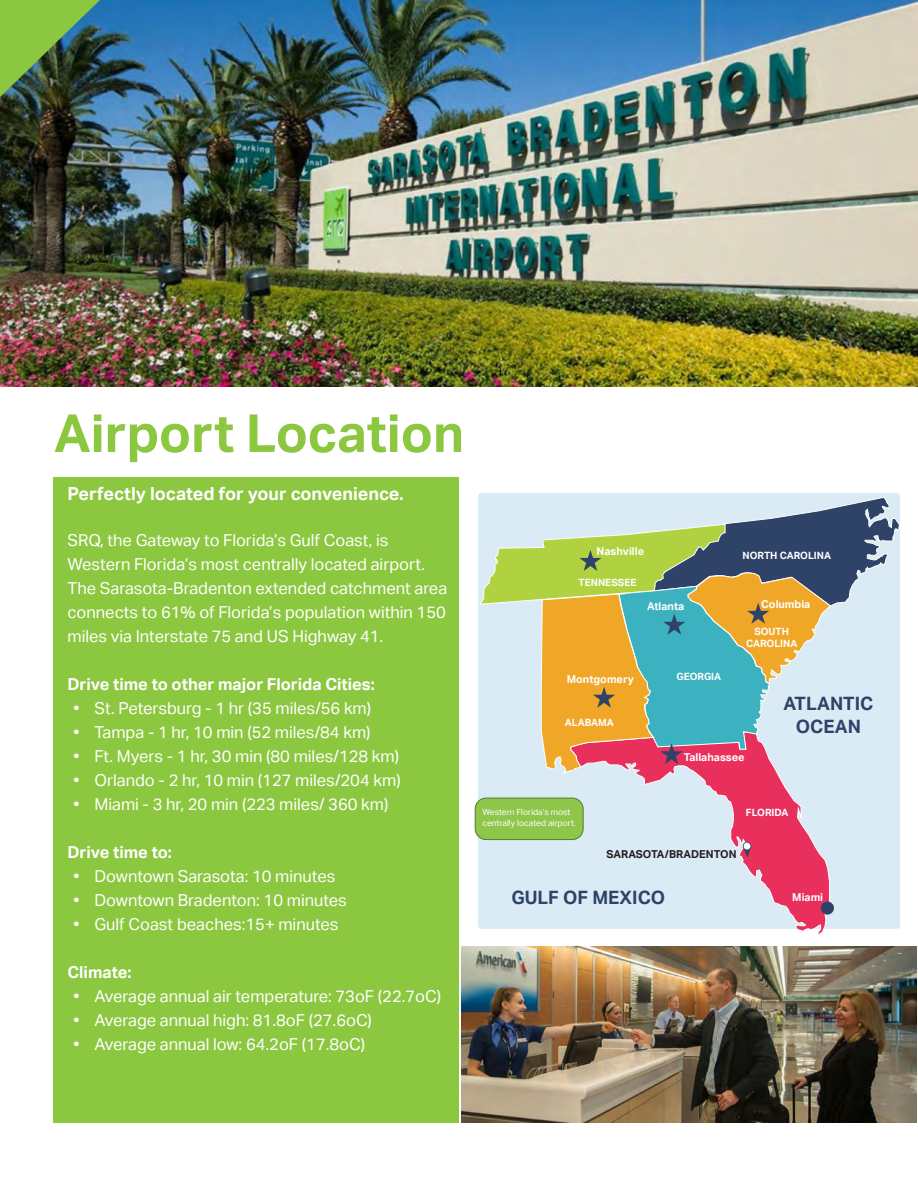
<style>
.page{position:relative;width:918px;height:1188px;background:#fff}
.page>*{position:absolute;margin:0;border:0;box-sizing:border-box;transform-origin:0 0}
.t1{font:700 52.5px "AECOM Sans";color:#8cc740}
.t2{font:700 18.45px/22px "AECOM Sans";color:#2f4368;text-align:center}
.t3{font:700 18px "AECOM Sans";color:#fff}
.t4{font:16.5px/24px "AECOM Sans";color:#fff}
.t5{font:700 16.5px "AECOM Sans";color:#fff}
.t6{font:700 10.95px "AECOM Sans";color:#fff}
.t7{font:700 10.95px "AECOM Sans";color:#231f20}
.t8{font:700 10.05px/12px "AECOM Sans";color:#fff;text-align:center}
.t9{font:8.4px/11.6px "AECOM Sans";color:#fff}
</style>
<div class="page">
<div style="left:54px;top:477px;width:405px;height:645px;background:#8cc740"></div>
<img style="left:0;top:0;width:918px;height:387px">
<img style="left:0;top:0;width:100px;height:97px">
<div style="left:471px;top:486px;width:436px;height:450px;background:#daebf6;border-radius:11px"></div>
<div style="left:463px;top:478px;width:452px;height:465px;border:15px solid #fff;border-radius:11px"></div>
<svg style="left:570px;top:776px;width:260px;height:160px"></svg>
<svg style="left:478px;top:496px;width:423px;height:280px"></svg>
<div style="left:821px;top:902px;width:13px;height:13px;background:#2f4368;border-radius:50%"></div>
<svg style="left:743px;top:842px;width:8px;height:8px"></svg>
<svg style="left:743px;top:846px;width:8px;height:12px"></svg>
<div style="left:744px;top:843px;width:6px;height:7px;background:#fff;border-radius:50%"></div>
<div style="left:475px;top:798px;width:108px;height:42px;background:#8ec64a;border-radius:11px"></div>
<div style="left:475px;top:798px;width:109px;height:42px;border:1px solid #537b2a;border-radius:11px"></div>
<img style="left:462px;top:947px;width:454px;height:175px">
<p class="t1" style="left:54px;top:403px;width:412px">Airport Location</p>
<p class="t3" style="left:68px;top:484px;width:338px">Perfectly located for your convenience.</p>
<p class="t4" style="left:68px;top:528px;width:381px">SRQ, the Gateway to Florida’s Gulf Coast, is Western Florida’s most centrally located airport.<br>The Sarasota-Bradenton extended catchment area connects to 61% of Florida’s population within 150 miles via Interstate 75 and US Highway 41.</p>
<p class="t5" style="left:68px;top:675px;width:309px">Drive time to other major Florida Cities:</p>
<p class="t4" style="left:74px;top:696px;width:299px">• St. Petersburg - 1 hr (35 miles/56 km)</p>
<p class="t4" style="left:74px;top:720px;width:299px">• Tampa - 1 hr, 10 min (52 miles/84 km)</p>
<p class="t4" style="left:74px;top:744px;width:327px">• Ft. Myers - 1 hr, 30 min (80 miles/128 km)</p>
<p class="t4" style="left:74px;top:768px;width:329px">• Orlando - 2 hr, 10 min (127 miles/204 km)</p>
<p class="t4" style="left:74px;top:792px;width:316px">• Miami - 3 hr, 20 min (223 miles/ 360 km)</p>
<p class="t5" style="left:68px;top:843px;width:106px">Drive time to:</p>
<p class="t4" style="left:74px;top:864px;width:263px">• Downtown Sarasota: 10 minutes</p>
<p class="t4" style="left:74px;top:888px;width:275px">• Downtown Bradenton: 10 minutes</p>
<p class="t4" style="left:74px;top:912px;width:267px">• Gulf Coast beaches:15+ minutes</p>
<p class="t5" style="left:68px;top:963px;width:66px">Climate:</p>
<p class="t4" style="left:74px;top:984px;width:369px">• Average annual air temperature: 73oF (22.7oC)</p>
<p class="t4" style="left:74px;top:1008px;width:300px">• Average annual high: 81.8oF (27.6oC)</p>
<p class="t4" style="left:74px;top:1032px;width:293px">• Average annual low: 64.2oF (17.8oC)</p>
<p class="t6" style="left:597px;top:545px;width:49px">Nashville</p>
<p class="t8" style="left:578px;top:577px;width:60px">TENNESSEE</p>
<p class="t8" style="left:743px;top:549px;width:90px">NORTH CAROLINA</p>
<p class="t6" style="left:647px;top:600px;width:39px">Atlanta</p>
<p class="t6" style="left:761px;top:598px;width:51px">Columbia</p>
<p class="t6" style="left:567px;top:673px;width:69px">Montgomery</p>
<p class="t8" style="left:565px;top:716px;width:51px">ALABAMA</p>
<p class="t9" style="left:482px;top:806px;width:95px">Western Florida’s most centrally located airport.</p>
<p class="t8" style="left:676px;top:671px;width:46px">GEORGIA</p>
<p class="t8" style="left:746px;top:625px;width:53px">SOUTH<br>CAROLINA</p>
<p class="t2" style="left:784px;top:693px;width:91px">ATLANTIC<br>OCEAN</p>
<p class="t6" style="left:684px;top:750px;width:62px">Tallahassee</p>
<p class="t8" style="left:746px;top:807px;width:44px">FLORIDA</p>
<p class="t7" style="left:606px;top:848px;width:132px">SARASOTA/BRADENTON</p>
<p class="t2" style="left:511px;top:887px;width:155px">GULF OF MEXICO</p>
<p class="t6" style="left:792px;top:891px;width:32px">Miami</p>
</div>
